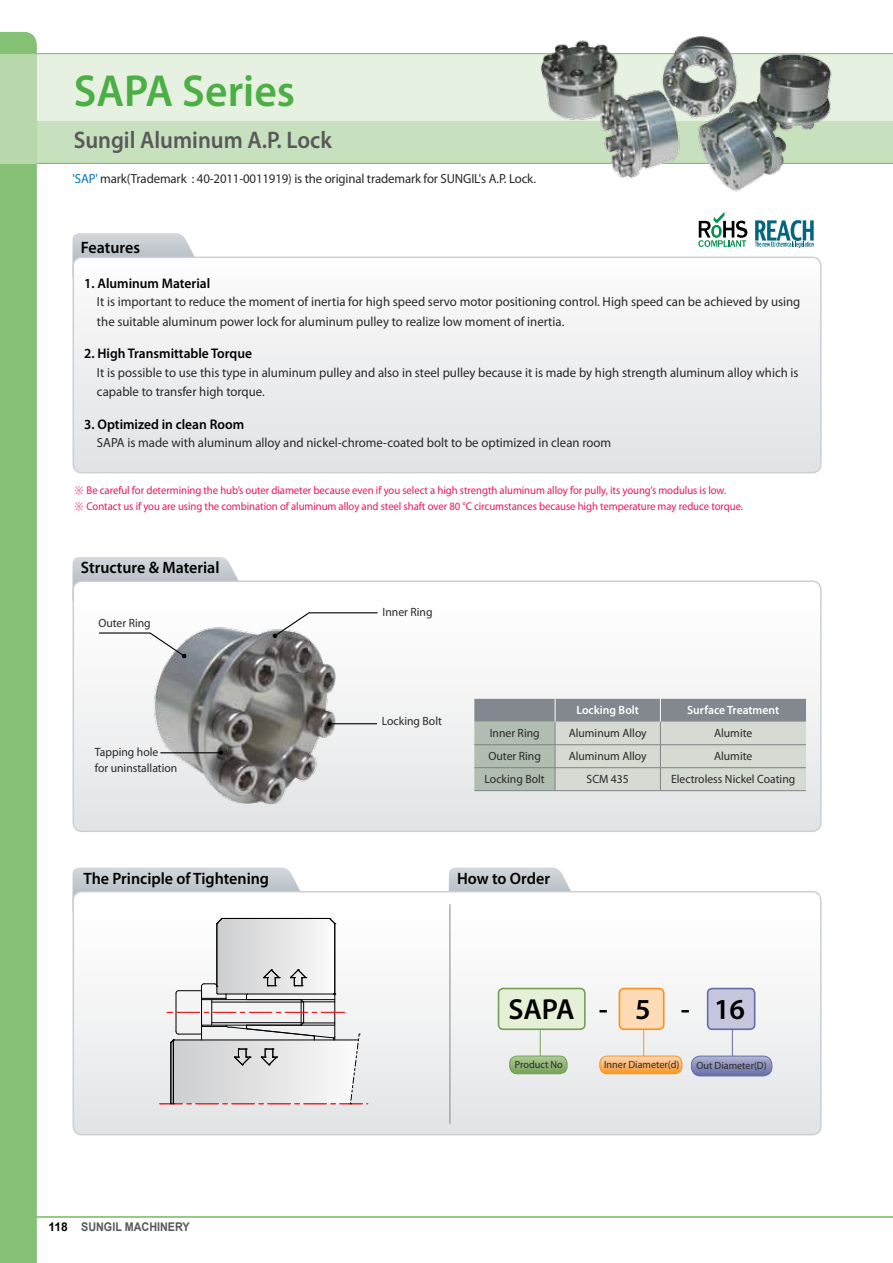
<style>
.page{position:relative;width:893px;height:1263px;background:#fff}
.page>*{position:absolute;margin:0;border:0;box-sizing:border-box;transform-origin:0 0}
.t1{font:600 45px "Myriad Pro";color:#4caf45}
.t2{font:600 29.1px "Myriad Pro";color:#000}
.t3{font:600 24px "Myriad Pro";color:#58595b;scale:.94 1}
.t4{font:600 16.5px "Myriad Pro";color:#000}
.t5{font:600 13.95px "Myriad Pro";color:#000}
.t6{font:13.2px/19.5px "Myriad Pro";color:#292829}
.t7{font:12px/15.8px "Myriad Pro";color:#292829}
.t8{font:600 12px "Myriad Pro";color:#fff}
.t9{font:700 12px "Arial";color:#58595b;scale:.9 1}
.t10{font:11.25px/15.8px "Myriad Pro";letter-spacing:-.005em;color:#ed145b;scale:.95 1}
.t11{font:10.5px "Myriad Pro";color:#292829}
.s1{color:#0076be}
.s2{font-family:"Ko Pub Dotum PL"}
.s3{color:#000}
</style>
<div class="page">
<hr style="left:34px;top:1216px;width:859px;height:2px;background:#74bb62">
<div style="left:0;top:54px;width:893px;height:109px;background:#e6f1e1"></div>
<div style="left:0;top:121px;width:893px;height:42px;background:#c7e0bd"></div>
<div style="left:0;top:32px;width:37px;height:1231px;background:#84c175"></div>
<div style="left:0;top:54px;width:37px;height:109px;background:#b6d8aa"></div>
<hr style="left:37px;top:53px;width:856px;height:1px;background:#74bb62">
<hr style="left:37px;top:163px;width:856px;height:1px;background:#74bb62">
<svg style="left:698px;top:212px;width:50px;height:35px"></svg>
<svg style="left:755px;top:220px;width:59px;height:28px"></svg>
<img style="left:530px;top:36px;width:337px;height:156px">
<svg style="left:73px;top:557px;width:165px;height:24px;background:#c9ced3"></svg>
<svg style="left:449px;top:867px;width:122px;height:24px;background:#cad0d4"></svg>
<svg style="left:73px;top:581px;width:746px;height:250px"></svg>
<div style="left:73px;top:580px;width:749px;height:252px;border:2px solid #cbd0d5;border-radius:9px"></div>
<svg style="left:73px;top:894px;width:746px;height:241px"></svg>
<div style="left:73px;top:891px;width:749px;height:244px;border:2px solid #cbd0d5;border-radius:9px"></div>
<svg style="left:73px;top:233px;width:135px;height:24px;background:#cfd3d8"></svg>
<svg style="left:73px;top:257px;width:746px;height:216px"></svg>
<div style="left:73px;top:257px;width:749px;height:216px;border:2px solid #cbd0d5;border-radius:9px"></div>
<hr style="left:450px;top:904px;width:1px;height:220px;background:#82888e">
<svg style="left:474px;top:699px;width:332px;height:91px;background:#b8beba"></svg>
<hr style="left:474px;top:790px;width:81px;height:1px;background:#808285">
<hr style="left:555px;top:790px;width:105px;height:1px;background:#808285">
<hr style="left:660px;top:790px;width:146px;height:1px;background:#808285">
<hr style="left:732px;top:1025px;width:1px;height:36px;background:#646da7">
<div style="left:498px;top:988px;width:87px;height:41px;background:#e6f0d6;border-radius:5px"></div>
<div style="left:498px;top:988px;width:88px;height:42px;border:2px solid #74a055;border-radius:5px"></div>
<div style="left:619px;top:988px;width:45px;height:41px;background:#fedbb4;border-radius:5px"></div>
<div style="left:619px;top:988px;width:45px;height:42px;border:2px solid #f7941e;border-radius:5px"></div>
<div style="left:708px;top:988px;width:47px;height:41px;background:#c6c7de;border-radius:5px"></div>
<div style="left:707px;top:988px;width:48px;height:42px;border:2px solid #646da7;border-radius:5px"></div>
<svg style="left:691px;top:1056px;width:81px;height:20px"></svg>
<div style="left:691px;top:1056px;width:81px;height:20px;border:1px solid #646da7;border-radius:9px"></div>
<img style="left:118px;top:595px;width:245px;height:234px">
<hr style="left:330px;top:723px;width:47px;height:1px;background:#000">
<svg style="left:327px;top:721px;width:5px;height:5px"></svg>
<hr style="left:160px;top:752px;width:61px;height:1px;background:#000">
<svg style="left:219px;top:750px;width:4px;height:5px"></svg>
<svg style="left:272px;top:612px;width:107px;height:26px"></svg>
<svg style="left:98px;top:632px;width:89px;height:27px"></svg>
<svg style="left:600px;top:1030px;width:82px;height:44px"></svg>
<div style="left:599px;top:1056px;width:83px;height:18px;border:1px solid #f7941e;border-radius:8px"></div>
<svg style="left:510px;top:1030px;width:57px;height:44px"></svg>
<div style="left:509px;top:1056px;width:58px;height:18px;border:1px solid #74a055;border-radius:8px"></div>
<svg style="left:73px;top:867px;width:295px;height:237px"></svg>
<h1 class="t1" style="left:74px;top:62px;width:223px">SAPA Series</h1>
<h3 class="t3" style="left:74px;top:124px;width:276px">Sungil Aluminum A.P. Lock</h3>
<p class="t6" style="left:73px;top:169px;width:465px"><span class="s1">'SAP'</span> mark(Trademark : 40-2011-0011919) is the original trademark for SUNGIL's A.P. Lock.</p>
<p class="t4" style="left:81px;top:237px;width:61px">Features</p>
<p class="t5" style="left:84px;top:274px;width:127px">1. Aluminum Material</p>
<p class="t6" style="left:97px;top:292px;width:705px">It is important to reduce the moment of inertia for high speed servo motor positioning control. High speed can be achieved by using the suitable aluminum power lock for aluminum pulley to realize low moment of inertia.</p>
<p class="t5" style="left:84px;top:344px;width:169px">2. High Transmittable Torque</p>
<p class="t6" style="left:97px;top:362px;width:703px">It is possible to use this type in aluminum pulley and also in steel pulley because it is made by high strength aluminum alloy which is capable to transfer high torque.</p>
<p class="t5" style="left:84px;top:415px;width:161px">3. Optimized in clean Room</p>
<p class="t6" style="left:97px;top:433px;width:516px">SAPA is made with aluminum alloy and nickel-chrome-coated bolt to be optimized in clean room</p>
<p class="t10" style="left:75px;top:482px;width:705px"><span class="s2">※</span> Be careful for determining the hub’s outer diameter because even if you select a high strength aluminum alloy for pully, its young’s modulus is low.<br><span class="s2">※</span> Contact us if you are using the combination of aluminum alloy and steel shaft over 80 °C circumstances because high temperature may reduce torque.</p>
<p class="t4" style="left:81px;top:557px;width:140px">Structure &amp; Material</p>
<p class="t7" style="left:98px;top:614px;width:54px">Outer Ring</p>
<p class="t7" style="left:95px;top:744px;width:84px">Tapping hole<br>for uninstallation</p>
<p class="t7" style="left:383px;top:604px;width:51px">Inner Ring</p>
<p class="t7" style="left:382px;top:713px;width:62px">Locking Bolt</p>
<p class="t8" style="left:576px;top:702px;width:64px">Locking Bolt</p>
<p class="t8" style="left:687px;top:702px;width:93px">Surface Treatment</p>
<p class="t7" style="left:490px;top:725px;width:51px">Inner Ring</p>
<p class="t7" style="left:569px;top:725px;width:80px">Aluminum Alloy</p>
<p class="t7" style="left:714px;top:725px;width:40px">Alumite</p>
<p class="t7" style="left:488px;top:748px;width:54px">Outer Ring</p>
<p class="t7" style="left:569px;top:748px;width:80px">Aluminum Alloy</p>
<p class="t7" style="left:714px;top:748px;width:40px">Alumite</p>
<p class="t7" style="left:485px;top:771px;width:62px">Locking Bolt</p>
<p class="t7" style="left:587px;top:771px;width:44px">SCM 435</p>
<p class="t7" style="left:671px;top:771px;width:126px">Electroless Nickel Coating</p>
<p class="t4" style="left:83px;top:868px;width:187px">The Principle of Tightening</p>
<p class="t4" style="left:457px;top:868px;width:94px">How to Order</p>
<h2 class="t2" style="left:508px;top:990px;width:238px">SAPA - 5 - 16</h2>
<p class="t9" style="left:48px;top:1218px;width:159px"><span class="s3">118</span> SUNGIL MACHINERY</p>
<p class="t11" style="left:515px;top:1058px;width:49px">Product No</p>
<p class="t11" style="left:604px;top:1058px;width:77px">Inner Diameter(d)</p>
<p class="t11" style="left:696px;top:1059px;width:72px">Out Diameter(D)</p>
</div>
